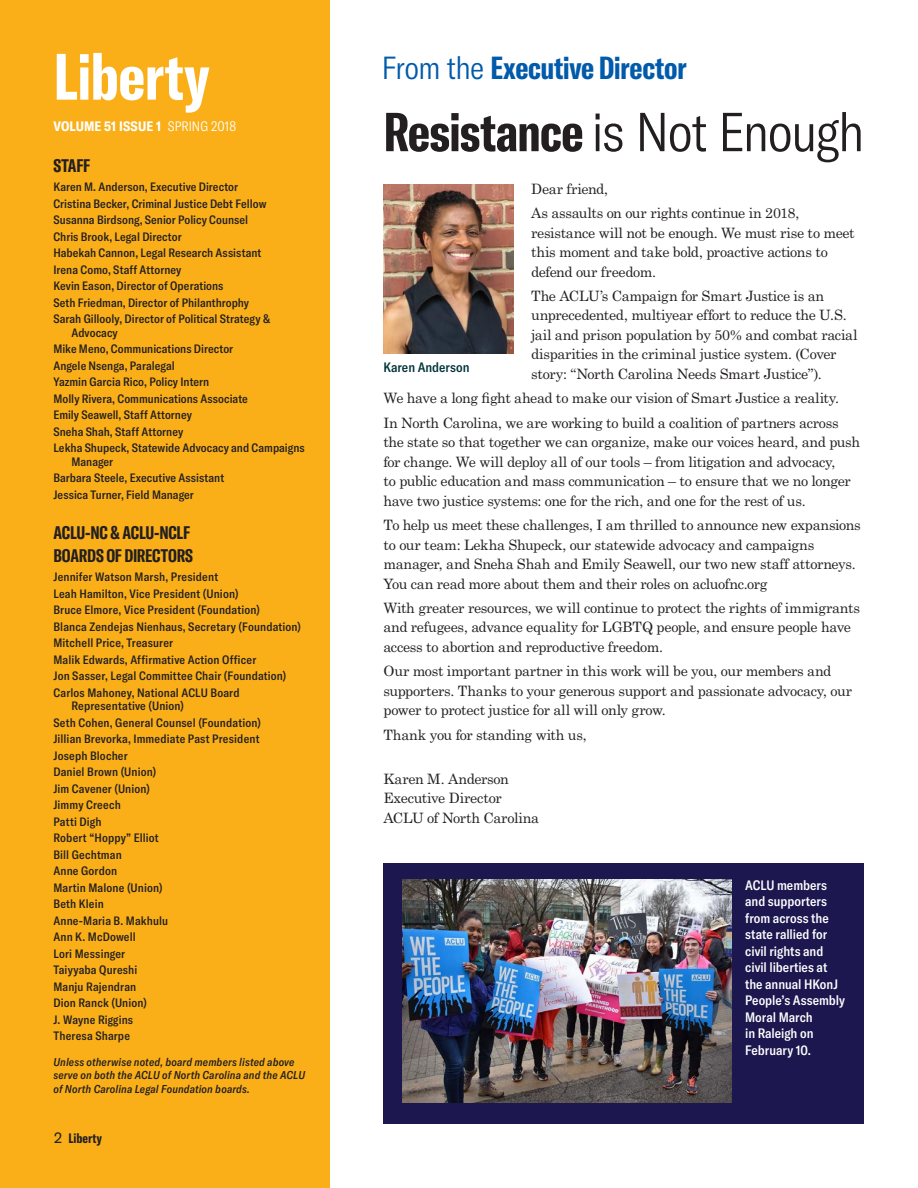
<style>
.page{position:relative;width:918px;height:1188px;background:#fff}
.page>*{position:absolute;margin:0;border:0;box-sizing:border-box;transform-origin:0 0}
.t1{font:700 extra-condensed 64.5px "GT America";letter-spacing:-.01em;color:#fff}
.t2{font:300 condensed 54px "GT America";letter-spacing:-.025em;color:#231f20}
.t3{font:700 extra-condensed 31.5px "GT America";letter-spacing:-.015em;color:#015aaa}
.t4{font:700 extra-condensed 18px/22.5px "GT America";letter-spacing:-.01em;color:#231f20}
.t5{font:14.25px/19.5px "Century Schoolbook Std";letter-spacing:-.02em;color:#231f20}
.t6{font:500 condensed 13.5px/16.5px "GT America";letter-spacing:-.005em;color:#fff}
.t7{font:700 condensed 13.5px "GT America";letter-spacing:.005em;color:#fff}
.t8{font:500 condensed 13.5px "GT America";color:#003339}
.t9{font:700 extra-condensed 13.5px "GT America";color:#231f20}
.t10{font:500 condensed 12px/16.5px "GT America";letter-spacing:.01em;color:#231f20}
.t11{font:italic 500 condensed 11.25px/13.5px "GT America";letter-spacing:.01em;color:#231f20}
.s1{font-weight:300}
.s2{font-weight:400;font-stretch:normal;font-size:15px}
.s3{font-weight:300;font-stretch:condensed}
.s4{font-weight:700;font-stretch:extra-condensed}
</style>
<div class="page">
<div style="left:0;top:0;width:330px;height:1188px;background:#faaf18"></div>
<img style="left:383px;top:185px;width:130px;height:169px">
<div style="left:383px;top:863px;width:481px;height:261px;background:#1d1750"></div>
<img style="left:403px;top:880px;width:329px;height:222px">
<h1 class="t1" style="left:53px;top:38px;width:157px">Liberty</h1>
<p class="t7" style="left:53px;top:118px;width:184px">VOLUME 51 ISSUE 1 <span class="s1">SPRING 2018</span></p>
<p class="t4" style="left:53px;top:154px;width:38px">STAFF</p>
<p class="t10" style="left:53px;top:179px;width:218px">Karen M. Anderson, Executive Director Cristina Becker, Criminal Justice Debt Fellow Susanna Birdsong, Senior Policy Counsel Chris Brook, Legal Director<br>Habekah Cannon, Legal Research Assistant Irena Como, Staff Attorney<br>Kevin Eason, Director of Operations<br>Seth Friedman, Director of Philanthrophy Sarah Gillooly, Director of Political Strategy &amp;</p>
<p class="t10" style="left:53px;top:324px;width:253px;text-indent:18px">Advocacy<br>Mike Meno, Communications Director<br>Angele Nsenga, Paralegal<br>Yazmin Garcia Rico, Policy Intern<br>Molly Rivera, Communications Associate<br>Emily Seawell, Staff Attorney<br>Sneha Shah, Staff Attorney<br>Lekha Shupeck, Statewide Advocacy and Campaigns</p>
<p class="t10" style="left:53px;top:453px;width:172px;text-indent:18px">Manager<br>Barbara Steele, Executive Assistant<br>Jessica Turner, Field Manager</p>
<p class="t4" style="left:53px;top:521px;width:141px">ACLU-NC &amp; ACLU-NCLF<br>BOARDS OF DIRECTORS</p>
<p class="t10" style="left:53px;top:569px;width:249px">Jennifer Watson Marsh, President<br>Leah Hamilton, Vice President (Union)<br>Bruce Elmore, Vice President (Foundation)<br>Blanca Zendejas Nienhaus, Secretary (Foundation)<br>Mitchell Price, Treasurer<br>Malik Edwards, Affirmative Action Officer<br>Jon Sasser, Legal Committee Chair (Foundation)<br>Carlos Mahoney, National ACLU Board</p>
<p class="t10" style="left:53px;top:698px;width:209px;text-indent:18px">Representative (Union)<br>Seth Cohen, General Counsel (Foundation)<br>Jillian Brevorka, Immediate Past President<br>Joseph Blocher<br>Daniel Brown (Union)<br>Jim Cavener (Union)<br>Jimmy Creech<br>Patti Digh<br>Robert “Hoppy” Elliot<br>Bill Gechtman<br>Anne Gordon<br>Martin Malone (Union)<br>Beth Klein<br>Anne-Maria B. Makhulu<br>Ann K. McDowell<br>Lori Messinger<br>Taiyyaba Qureshi<br>Manju Rajendran<br>Dion Ranck (Union)<br>J. Wayne Riggins<br>Theresa Sharpe</p>
<p class="t11" style="left:53px;top:1055px;width:253px">Unless otherwise noted, board members listed above serve on both the ACLU of North Carolina and the ACLU of North Carolina Legal Foundation boards.</p>
<p class="t9" style="left:54px;top:1130px;width:49px"><span class="s2">2</span> Liberty</p>
<h3 class="t3" style="left:382px;top:49px;width:306px"><span class="s3">From the</span> Executive Director</h3>
<h2 class="t2" style="left:383px;top:101px;width:482px"><span class="s4">Resistance</span> is Not Enough</h2>
<p class="t5" style="left:531px;top:176px;width:270px;line-height:24.5px">Dear friend,<br>As assaults on our rights continue in 2018,</p>
<p class="t5" style="left:531px;top:222px;width:325px">resistance will not be enough. We must rise to meet this moment and take bold, proactive actions to defend our freedom.</p>
<p class="t5" style="left:531px;top:286px;width:328px">The ACLU’s Campaign for Smart Justice is an unprecedented, multiyear effort to reduce the U.S. jail and prison population by 50% and combat racial disparities in the criminal justice system. (Cover story: “North Carolina Needs Smart Justice”).</p>
<p class="t5" style="left:383px;top:386px;width:457px;line-height:24.5px">We have a long fight ahead to make our vision of Smart Justice a reality.<br>In North Carolina, we are working to build a coalition of partners across</p>
<p class="t5" style="left:383px;top:432px;width:478px">the state so that together we can organize, make our voices heard, and push for change. We will deploy all of our tools – from litigation and advocacy,<br>to public education and mass communication – to ensure that we no longer have two justice systems: one for the rich, and one for the rest of us.</p>
<p class="t5" style="left:383px;top:515px;width:479px">To help us meet these challenges, I am thrilled to announce new expansions to our team: Lekha Shupeck, our statewide advocacy and campaigns manager, and Sneha Shah and Emily Seawell, our two new staff attorneys.<br>You can read more about them and their roles on acluofnc.org</p>
<p class="t5" style="left:383px;top:598px;width:478px">With greater resources, we will continue to protect the rights of immigrants and refugees, advance equality for LGBTQ people, and ensure people have access to abortion and reproductive freedom.</p>
<p class="t5" style="left:383px;top:661px;width:470px">Our most important partner in this work will be you, our members and supporters. Thanks to your generous support and passionate advocacy, our power to protect justice for all will only grow.</p>
<p class="t5" style="left:383px;top:724px;width:205px">Thank you for standing with us,</p>
<p class="t5" style="left:383px;top:768px;width:157px">Karen M. Anderson<br>Executive Director<br>ACLU of North Carolina</p>
<p class="t8" style="left:383px;top:359px;width:88px">Karen Anderson</p>
<p class="t6" style="left:745px;top:877px;width:101px">ACLU members and supporters from across the state rallied for civil rights and civil liberties at the annual HKonJ<br>People’s Assembly<br>Moral March<br>in Raleigh on<br>February 10.</p>
</div>
